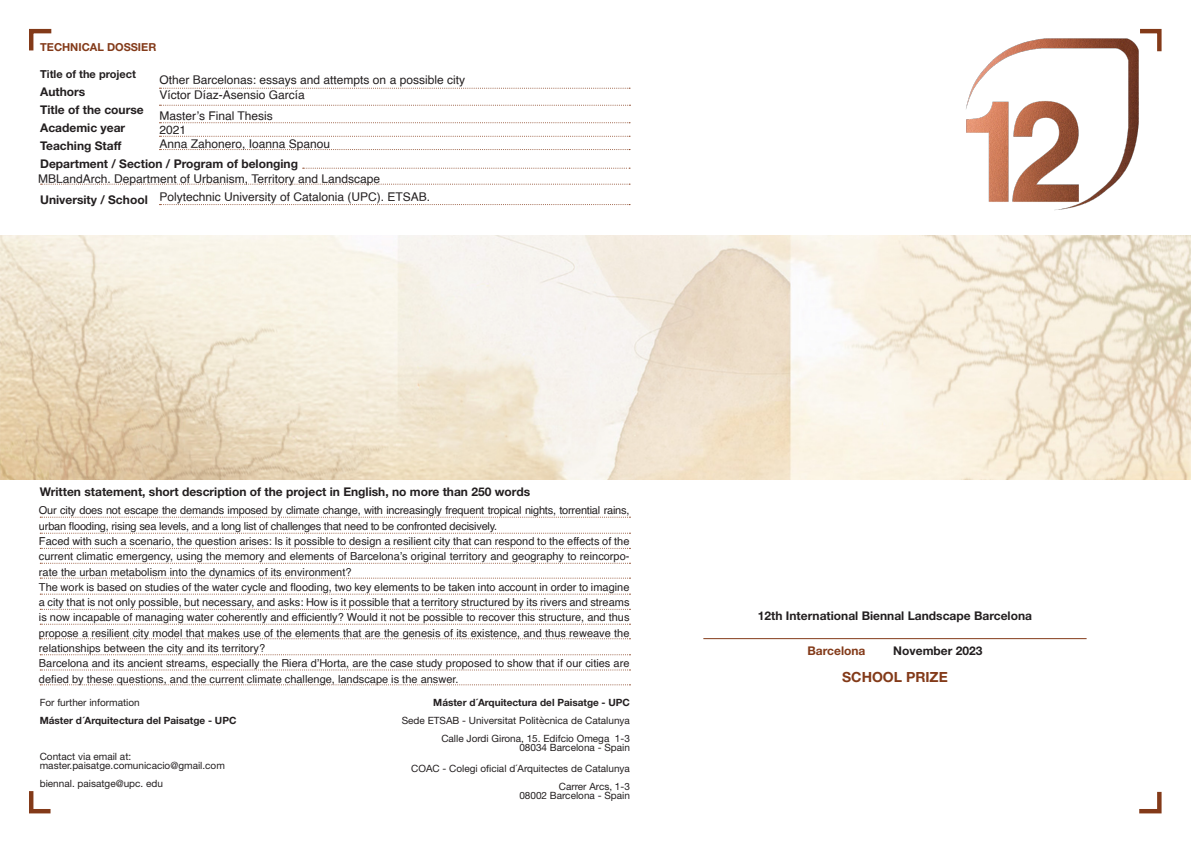
<style>
.page{position:relative;width:1191px;height:842px;background:#fff}
.page>*{position:absolute;margin:0;border:0;box-sizing:border-box;transform-origin:0 0}
.t1{font:700 14px "Helvetica Neue";color:#833a19}
.t2{font:700 12px/18px "Helvetica Neue";color:#231f20}
.t3{font:12px "Helvetica";color:#231f20}
.t4{font:700 12px "Helvetica Neue";color:#833a19}
.t5{font:11px/15.3px "Helvetica";color:#231f20;text-align:justify}
.t6{font:11px/15.3px "Helvetica";letter-spacing:-.02em;color:#231f20}
.t7{font:700 11px "Helvetica Neue";color:#231f20}
.t8{font:700 11px "Helvetica Neue";color:#833a19}
.t9{font:10px/18px "Helvetica Neue";color:#231f20;text-align:right}
.t10{font:700 10px/18px "Helvetica Neue";color:#231f20}
.s1{font-weight:400}
.s2{font-weight:700}
</style>
<div class="page">
<svg style="left:29px;top:28px;width:23px;height:23px"></svg>
<svg style="left:29px;top:791px;width:22px;height:23px"></svg>
<svg style="left:1139px;top:791px;width:23px;height:23px"></svg>
<svg style="left:1140px;top:28px;width:22px;height:24px"></svg>
<img style="left:0;top:235px;width:1191px;height:244px">
<svg style="left:159px;top:88px;width:471px;height:1px"></svg>
<svg style="left:40px;top:517px;width:590px;height:1px"></svg>
<hr style="left:703px;top:638px;width:383px;height:1px;background:#833a19">
<svg style="left:40px;top:578px;width:590px;height:1px"></svg>
<svg style="left:40px;top:638px;width:590px;height:1px"></svg>
<svg style="left:40px;top:533px;width:590px;height:1px"></svg>
<svg style="left:40px;top:594px;width:590px;height:1px"></svg>
<svg style="left:40px;top:654px;width:590px;height:1px"></svg>
<svg style="left:40px;top:548px;width:590px;height:1px"></svg>
<svg style="left:40px;top:609px;width:590px;height:1px"></svg>
<svg style="left:40px;top:669px;width:590px;height:1px"></svg>
<svg style="left:40px;top:563px;width:590px;height:1px"></svg>
<svg style="left:40px;top:624px;width:590px;height:1px"></svg>
<svg style="left:40px;top:684px;width:590px;height:1px"></svg>
<svg style="left:159px;top:105px;width:471px;height:1px"></svg>
<svg style="left:159px;top:122px;width:471px;height:1px"></svg>
<svg style="left:159px;top:136px;width:471px;height:1px"></svg>
<svg style="left:159px;top:149px;width:471px;height:1px"></svg>
<svg style="left:159px;top:204px;width:471px;height:1px"></svg>
<svg style="left:303px;top:168px;width:327px;height:1px"></svg>
<svg style="left:41px;top:184px;width:589px;height:1px"></svg>
<img style="left:966px;top:32px;width:184px;height:179px">
<p class="t8" style="left:40px;top:41px;width:118px">TECHNICAL DOSSIER</p>
<p class="t7" style="left:40px;top:68px;width:97px">Title of the project</p>
<p class="t2" style="left:40px;top:83px;width:259px">Authors<br>Title of the course<br>Academic year<br>Teaching Staff<br>Department / Section / Program of belonging</p>
<p class="t2" style="left:40px;top:191px;width:109px">University / School</p>
<p class="t3" style="left:159px;top:70px;width:307px">Other Barcelonas: essays and attempts on a possible city</p>
<p class="t3" style="left:159px;top:85px;width:147px">Víctor Díaz-Asensio García</p>
<p class="t3" style="left:159px;top:106px;width:115px">Master’s Final Thesis</p>
<p class="t3" style="left:159px;top:121px;width:28px">2021</p>
<p class="t3" style="left:159px;top:135px;width:172px">Anna Zahonero, Ioanna Spanou</p>
<p class="t3" style="left:38px;top:170px;width:343px">MBLandArch. Department of Urbanism, Territory and Landscape</p>
<p class="t3" style="left:159px;top:187px;width:272px">Polytechnic University of Catalonia (UPC). ETSAB.</p>
<p class="t2" style="left:40px;top:483px;width:492px">Written statement, short description of the project in English, no more than 250 words</p>
<p class="t6" style="left:39px;top:503px;width:592px">Our city does not escape the demands imposed by climate change, with increasingly frequent tropical nights, torrential rains, urban flooding, rising sea levels, and a long list of challenges that need to be confronted decisively.</p>
<p class="t5" style="left:39px;top:534px;width:592px">Faced with such a scenario, the question arises: Is it possible to design a resilient city that can respond to the effects of the current climatic emergency, using the memory and elements of Barcelona’s original territory and geography to reincorpo&shy;rate the urban metabolism into the dynamics of its environment?</p>
<p class="t5" style="left:39px;top:580px;width:592px">The work is based on studies of the water cycle and flooding, two key elements to be taken into account in order to imagine a city that is not only possible, but necessary, and asks: How is it possible that a territory structured by its rivers and streams is now incapable of managing water coherently and efficiently? Would it not be possible to recover this structure, and thus propose a resilient city model that makes use of the elements that are the genesis of its existence, and thus reweave the relationships between the city and its territory?</p>
<p class="t5" style="left:39px;top:656px;width:592px">Barcelona and its ancient streams, especially the Riera d’Horta, are the case study proposed to show that if our cities are defied by these questions, and the current climate challenge, landscape is the answer.</p>
<p class="t10" style="left:40px;top:693px;width:198px"><span class="s1">For further information<br></span>Máster d´Arquitectura del Paisatge - UPC</p>
<p class="t9" style="left:40px;top:751px;width:187px;line-height:9px;text-align:left">Contact via email at: master.paisatge.comunicacio@gmail.com</p>
<p class="t9" style="left:40px;top:774px;width:125px">biennal. paisatge@upc. edu</p>
<p class="t9" style="left:402px;top:693px;width:230px"><span class="s2">Máster d´Arquitectura del Paisatge - UPC<br></span>Sede ETSAB - Universitat Politècnica de Catalunya<br>Calle Jordi Girona, 15. Edifcio Omega 1-3</p>
<p class="t9" style="left:519px;top:738px;width:112px">08034 Barcelona - Spain</p>
<p class="t9" style="left:411px;top:759px;width:220px">COAC - Colegi oficial d´Arquitectes de Catalunya<br>Carrer Arcs, 1-3</p>
<p class="t9" style="left:519px;top:786px;width:112px">08002 Barcelona - Spain</p>
<p class="t2" style="left:758px;top:607px;width:275px">12th International Biennal Landscape Barcelona</p>
<p class="t4" style="left:807px;top:644px;width:59px">Barcelona</p>
<p class="t2" style="left:893px;top:642px;width:91px">November 2023</p>
<p class="t1" style="left:842px;top:669px;width:107px">SCHOOL PRIZE</p>
</div>
